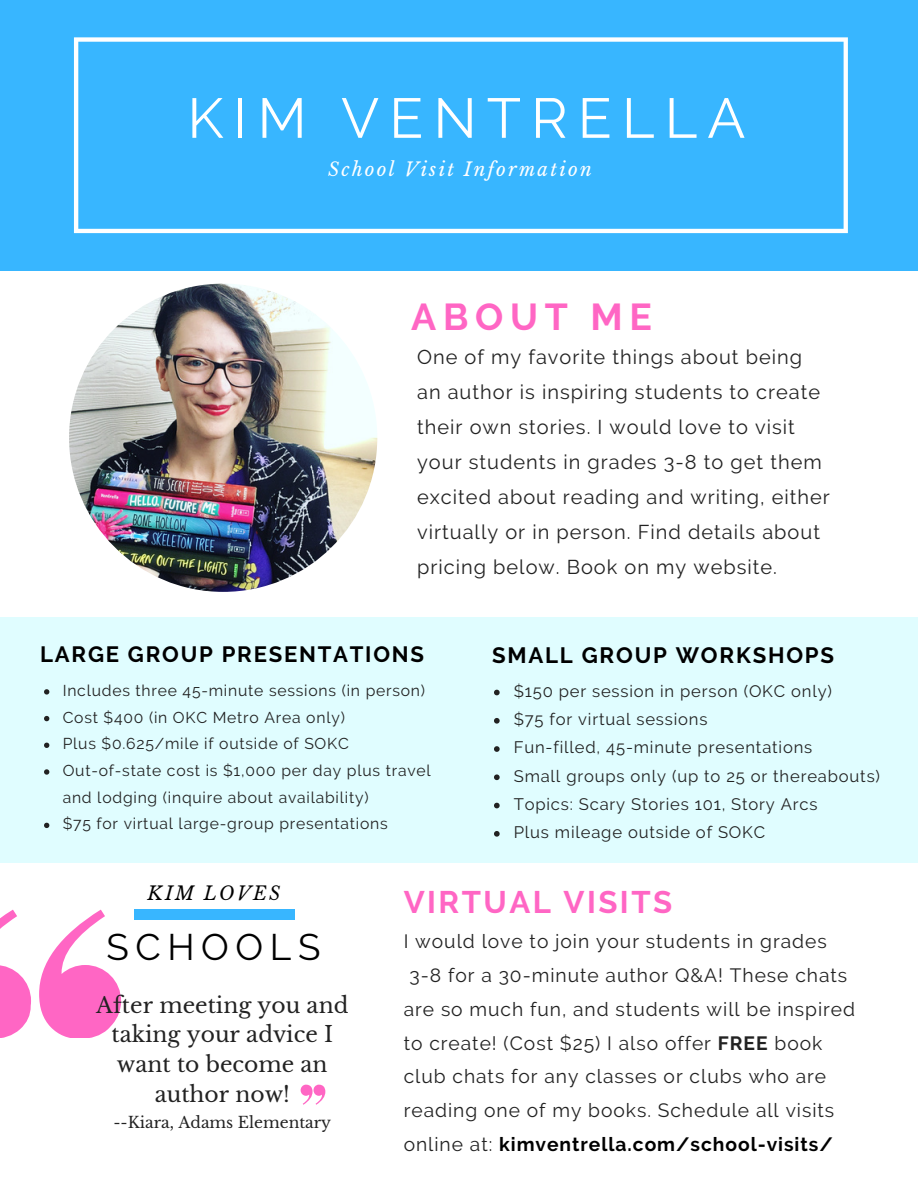
<style>
.page{position:relative;width:918px;height:1188px;background:#fff}
.page>*{position:absolute;margin:0;border:0;box-sizing:border-box;transform-origin:0 0}
.t1{font:56.1px "Raleway";letter-spacing:.18em;color:#fff}
.t2{font:700 37.35px "Raleway";letter-spacing:.18em;color:#ff66c4}
.t3{font:36.9px "Raleway";letter-spacing:.18em;color:#000}
.t4{font:700 31.2px "Raleway";letter-spacing:.08em;color:#ff66c4}
.t5{font:700 22.2px "Raleway";letter-spacing:.08em;color:#000}
.t6{font:700 22.05px "Raleway";letter-spacing:.08em;color:#000}
.t7{font:21.75px/29.7px "Libre Baskerville";color:#222;text-align:center}
.t8{font:19.95px/35px "Raleway";letter-spacing:.05em;color:#222}
.t9{font:19.2px "Raleway";letter-spacing:.05em;color:#222}
.t10{font:700 19.2px "Raleway";letter-spacing:.05em;color:#000}
.t11{font:italic 18.6px "Libre Baskerville";letter-spacing:.12em;color:#fff}
.t12{font:italic 18.6px "Libre Baskerville";letter-spacing:.12em;color:#000}
.t13{font:16.65px/28.2px "Raleway";letter-spacing:.05em;color:#222}
.t14{font:15.75px/26.7px "Raleway";letter-spacing:.05em;color:#222}
.t15{font:15.6px "Libre Baskerville";color:#222}
.s1{font-weight:700}
.s2{font-weight:400;color:#222}
</style>
<div class="page">
<div style="left:0;top:0;width:918px;height:270px;background:#38b6ff"></div>
<svg style="left:74px;top:37px;width:774px;height:196px"></svg>
<div style="left:0;top:618px;width:918px;height:245px;background:#e0fdff"></div>
<svg style="left:44px;top:689px;width:5px;height:6px"></svg>
<svg style="left:44px;top:716px;width:5px;height:5px"></svg>
<svg style="left:44px;top:743px;width:5px;height:5px"></svg>
<svg style="left:44px;top:769px;width:5px;height:6px"></svg>
<svg style="left:44px;top:823px;width:5px;height:5px"></svg>
<img style="left:69px;top:284px;width:308px;height:308px;border-radius:50%">
<svg style="left:0;top:910px;width:31px;height:128px"></svg>
<svg style="left:39px;top:910px;width:82px;height:128px"></svg>
<div style="left:134px;top:910px;width:161px;height:10px;background:#38b6ff"></div>
<svg style="left:301px;top:1085px;width:24px;height:20px"></svg>
<svg style="left:494px;top:690px;width:6px;height:5px"></svg>
<svg style="left:494px;top:718px;width:6px;height:6px"></svg>
<svg style="left:494px;top:746px;width:6px;height:6px"></svg>
<svg style="left:494px;top:774px;width:6px;height:6px"></svg>
<svg style="left:494px;top:803px;width:6px;height:5px"></svg>
<svg style="left:494px;top:831px;width:6px;height:6px"></svg>
<h1 class="t1" style="left:187px;top:85px;width:559px">KIM VENTRELLA</h1>
<p class="t11" style="left:328px;top:158px;width:265px">School Visit Information</p>
<h2 class="t2" style="left:411px;top:295px;width:242px">ABOUT ME</h2>
<p class="t8" style="left:417px;top:340px;width:414px">One of my favorite things about being an author is inspiring students to create their own stories. I would love to visit your students in grades 3-8 to get them excited about reading and writing, either virtually or in person. Find details about pricing below. Book on my website.</p>
<p class="t6" style="left:40px;top:641px;width:385px">LARGE GROUP PRESENTATIONS</p>
<p class="t14" style="left:63px;top:677px;width:370px">Includes three 45-minute sessions (in person)<br>Cost $400 (in OKC Metro Area only)<br>Plus $0.625/mile if outside of SOKC Out-of-state cost is $1,000 per day plus travel and lodging (inquire about availability)<br>$75 for virtual large-group presentations</p>
<p class="t5" style="left:492px;top:642px;width:343px">SMALL GROUP WORKSHOPS</p>
<p class="t13" style="left:514px;top:677px;width:368px">$150 per session in person (OKC only)<br>$75 for virtual sessions<br>Fun-filled, 45-minute presentations<br>Small groups only (up to 25 or thereabouts)<br>Topics: Scary Stories 101, Story Arcs<br>Plus mileage outside of SOKC</p>
<p class="t12" style="left:148px;top:882px;width:134px">KIM LOVES</p>
<h3 class="t3" style="left:106px;top:925px;width:215px">SCHOOLS</h3>
<p class="t7" style="left:96px;top:990px;width:254px">After meeting you and taking your advice I want to become an author now!</p>
<p class="t15" style="left:113px;top:1113px;width:219px">--Kiara, Adams Elementary</p>
<h3 class="t4" style="left:404px;top:883px;width:270px">VIRTUAL VISITS</h3>
<p class="t9" style="left:404px;top:930px;width:424px">I would love to join your students in grades</p>
<p class="t9" style="left:410px;top:964px;width:439px">3-8 for a 30-minute author Q&amp;A! These chats</p>
<p class="t9" style="left:404px;top:998px;width:453px">are so much fun, and students will be inspired</p>
<p class="t9" style="left:404px;top:1032px;width:420px">to create! (Cost $25) I also offer <span class="s1">FREE</span> book</p>
<p class="t9" style="left:404px;top:1065px;width:424px">club chats for any classes or clubs who are</p>
<p class="t9" style="left:404px;top:1099px;width:432px">reading one of my books. Schedule all visits</p>
<p class="t10" style="left:404px;top:1133px;width:431px"><span class="s2">online at:</span> kimventrella.com/school-visits/</p>
</div>
